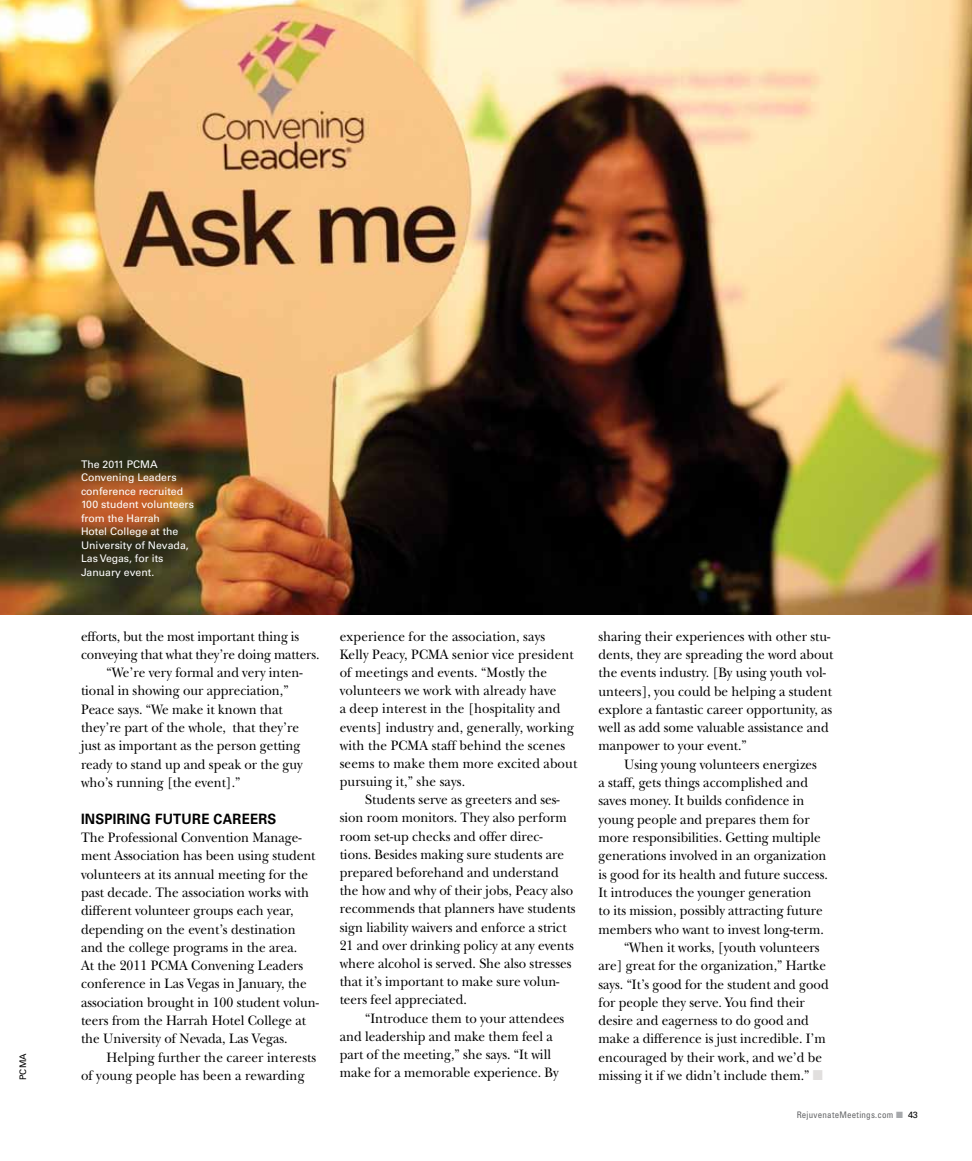
<style>
.page{position:relative;width:972px;height:1161px;background:#fff}
.page>*{position:absolute;margin:0;border:0;box-sizing:border-box;transform-origin:0 0}
.t1{font:14.25px/18.1px "New Baskerville Std";color:#000;scale:.93 1}
.t2{font:700 14.25px "Univers LT Std";letter-spacing:.02em;color:#000;scale:.93 1}
.t3{font:10.5px/13.5px "Univers LT Std";color:#fff}
.t4{font:condensed 9px "Univers LT Std";letter-spacing:.025em;color:#636466}
.t5{font:9px "Univers LT Std";color:#000}
.s1{color:#e1dfde}
.s2{color:#a7a9ac}
.s3{font-stretch:normal;color:#000}
</style>
<div class="page">
<img style="left:0;top:0;width:972px;height:615px">
<p class="t5" style="left:18px;top:1080px;width:28px;rotate:-90deg">PCMA</p>
<p class="t3" style="left:81px;top:457px;width:115px">The 2011 PCMA<br>Convening Leaders conference recruited<br>100 student volunteers from the Harrah<br>Hotel College at the<br>University of Nevada,<br>Las Vegas, for its<br>January event.</p>
<p class="t1" style="left:81px;top:627px;width:236px">efforts, but the most important thing is</p>
<p class="t1" style="left:81px;top:645px;width:258px">conveying that what they’re doing matters.</p>
<p class="t1" style="left:106px;top:664px;width:212px">“We’re very formal and very inten-</p>
<p class="t1" style="left:81px;top:682px;width:225px">tional in showing our appreciation,”</p>
<p class="t1" style="left:81px;top:700px;width:218px">Peace says. “We make it known that</p>
<p class="t1" style="left:81px;top:719px;width:236px">they’re part of the whole, that they’re</p>
<p class="t1" style="left:81px;top:737px;width:238px">just as important as the person getting</p>
<p class="t1" style="left:81px;top:755px;width:240px">ready to stand up and speak or the guy</p>
<p class="t1" style="left:81px;top:773px;width:173px">who’s running [the event].”</p>
<p class="t2" style="left:81px;top:810px;width:211px">INSPIRING FUTURE CAREERS</p>
<p class="t1" style="left:81px;top:828px;width:257px">The Professional Convention Manage&shy;ment Association has been using student volunteers at its annual meeting for the past decade. The association works with different volunteer groups each year, depending on the event’s destination and the college programs in the area.<br>At the 2011 PCMA Convening Leaders conference in Las Vegas in January, the association brought in 100 student volun&shy;teers from the Harrah Hotel College at the University of Nevada, Las Vegas.</p>
<p class="t1" style="left:81px;top:1048px;width:255px;text-indent:25px">Helping further the career interests of young people has been a rewarding</p>
<p class="t1" style="left:340px;top:627px;width:257px">experience for the association, says Kelly Peacy, PCMA senior vice president of meetings and events. “Mostly the volunteers we work with already have<br>a deep interest in the [hospitality and events] industry and, generally, working with the PCMA staff behind the scenes seems to make them more excited about pursuing it,” she says.</p>
<p class="t1" style="left:340px;top:791px;width:255px;text-indent:25px">Students serve as greeters and ses&shy;sion room monitors. They also perform room set-up checks and offer direc&shy;tions. Besides making sure students are prepared beforehand and understand the how and why of their jobs, Peacy also recommends that planners have students sign liability waivers and enforce a strict 21 and over drinking policy at any events where alcohol is served. She also stresses that it’s important to make sure volun&shy;teers feel appreciated.</p>
<p class="t1" style="left:340px;top:1009px;width:243px;text-indent:25px">“Introduce them to your attendees and leadership and make them feel a part of the meeting,” she says. “It will make for a memorable experience. By</p>
<p class="t1" style="left:599px;top:627px;width:254px">sharing their experiences with other stu&shy;dents, they are spreading the word about the events industry. [By using youth vol&shy;unteers], you could be helping a student explore a fantastic career opportunity, as well as add some valuable assistance and manpower to your event.”</p>
<p class="t1" style="left:624px;top:755px;width:209px">Using young volunteers energizes</p>
<p class="t1" style="left:599px;top:774px;width:227px">a staff, gets things accomplished and</p>
<p class="t1" style="left:599px;top:792px;width:223px">saves money. It builds confidence in</p>
<p class="t1" style="left:599px;top:810px;width:229px">young people and prepares them for</p>
<p class="t1" style="left:599px;top:828px;width:241px">more responsibilities. Getting multiple</p>
<p class="t1" style="left:599px;top:847px;width:247px">generations involved in an organization</p>
<p class="t1" style="left:599px;top:865px;width:248px">is good for its health and future success.</p>
<p class="t1" style="left:599px;top:883px;width:230px">It introduces the younger generation</p>
<p class="t1" style="left:599px;top:902px;width:243px">to its mission, possibly attracting future</p>
<p class="t1" style="left:599px;top:920px;width:244px">members who want to invest long-term.</p>
<p class="t1" style="left:624px;top:938px;width:212px">“When it works, [youth volunteers</p>
<p class="t1" style="left:599px;top:957px;width:246px">are] great for the organization,” Hartke</p>
<p class="t1" style="left:599px;top:975px;width:249px">says. “It’s good for the student and good</p>
<p class="t1" style="left:599px;top:993px;width:223px">for people they serve. You find their</p>
<p class="t1" style="left:599px;top:1012px;width:228px">desire and eagerness to do good and</p>
<p class="t1" style="left:599px;top:1030px;width:246px">make a difference is just incredible. I’m</p>
<p class="t1" style="left:599px;top:1048px;width:242px">encouraged by their work, and we’d be</p>
<p class="t1" style="left:599px;top:1066px;width:243px">missing it if we didn’t include them.” <span class="s1">■</span></p>
<p class="t4" style="left:797px;top:1109px;width:123px">RejuvenateMeetings.com <span class="s2">■</span> <span class="s3">43</span></p>
</div>
